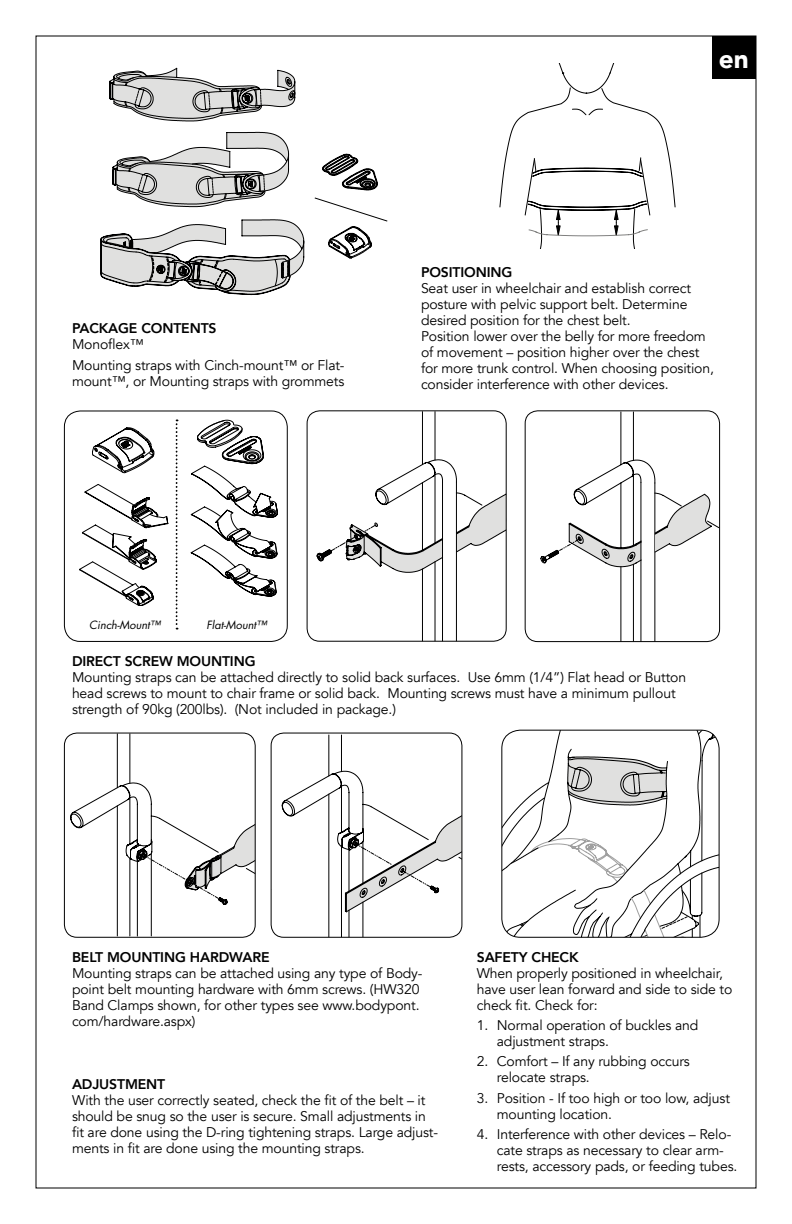
<style>
.page{position:relative;width:792px;height:1224px;background:#fff}
.page>*{position:absolute;margin:0;border:0;box-sizing:border-box;transform-origin:0 0}
.t1{font:900 26px "Avenir";color:#fff}
.t2{font:14px/16px "Avenir";letter-spacing:-.01em;color:#000}
.t3{font:800 14px "Avenir";letter-spacing:-.01em;color:#000}
.t4{font:italic 11.2px "Futura";color:#000}
</style>
<div class="page">
<div style="left:712px;top:36px;width:44px;height:43px;background:#000"></div>
<svg style="left:500px;top:63px;width:175px;height:186px"></svg>
<div style="left:64px;top:411px;width:224px;height:231px;border:1px solid #000;border-radius:16px"></div>
<svg style="left:79px;top:419px;width:199px;height:211px"></svg>
<svg style="left:316px;top:550px;width:12px;height:12px"></svg>
<svg style="left:345px;top:412px;width:161px;height:228px"></svg>
<div style="left:307px;top:410px;width:200px;height:232px;border:1px solid #000;border-radius:13px"></div>
<svg style="left:525px;top:411px;width:195px;height:231px"></svg>
<div style="left:525px;top:410px;width:195px;height:232px;border:1px solid #000;border-radius:13px"></div>
<svg style="left:502px;top:730px;width:216px;height:207px"></svg>
<div style="left:501px;top:730px;width:219px;height:208px;border:1px solid #000;border-radius:18px"></div>
<svg style="left:70px;top:733px;width:185px;height:204px"></svg>
<div style="left:64px;top:733px;width:192px;height:205px;border:1px solid #000;border-radius:13px"></div>
<svg style="left:271px;top:733px;width:191px;height:204px"></svg>
<div style="left:271px;top:733px;width:191px;height:205px;border:1px solid #000;border-radius:13px"></div>
<svg style="left:100px;top:234px;width:185px;height:61px"></svg>
<svg style="left:109px;top:67px;width:187px;height:33px"></svg>
<svg style="left:113px;top:82px;width:258px;height:204px"></svg>
<svg style="left:322px;top:154px;width:56px;height:36px"></svg>
<svg style="left:314px;top:197px;width:74px;height:62px"></svg>
<h1 class="t1" style="left:719px;top:37px;width:31px">en</h1>
<p class="t3" style="left:72px;top:318px;width:146px">PACKAGE CONTENTS</p>
<p class="t2" style="left:72px;top:335px;width:274px;line-height:20.4px">Monoflex™<br>Mounting straps with Cinch-mount™ or Flat-</p>
<p class="t2" style="left:72px;top:373px;width:274px">mount™, or Mounting straps with grommets</p>
<p class="t3" style="left:421px;top:262px;width:93px">POSITIONING</p>
<p class="t2" style="left:421px;top:281px;width:294px">Seat user in wheelchair and establish correct posture with pelvic support belt. Determine desired position for the chest belt.<br>Position lower over the belly for more freedom of movement – position higher over the chest for more trunk control. When choosing position, consider interference with other devices.</p>
<p class="t4" style="left:89px;top:617px;width:73px">Cinch-Mount™</p>
<p class="t4" style="left:207px;top:617px;width:62px">Flat-Mount™</p>
<p class="t3" style="left:72px;top:650px;width:185px">DIRECT SCREW MOUNTING</p>
<p class="t2" style="left:72px;top:670px;width:616px">Mounting straps can be attached directly to solid back surfaces. Use 6mm (1/4”) Flat head or Button head screws to mount to chair frame or solid back. Mounting screws must have a minimum pullout strength of 90kg (200lbs). (Not included in package.)</p>
<p class="t3" style="left:72px;top:946px;width:199px">BELT MOUNTING HARDWARE</p>
<p class="t2" style="left:72px;top:965px;width:352px">Mounting straps can be attached using any type of Body&shy;point belt mounting hardware with 6mm screws. (HW320<br>Band Clamps shown, for other types see www.bodypont. com/hardware.aspx)</p>
<p class="t3" style="left:72px;top:1074px;width:95px">ADJUSTMENT</p>
<p class="t2" style="left:72px;top:1093px;width:368px">With the user correctly seated, check the fit of the belt – it should be snug so the user is secure. Small adjustments in fit are done using the D-ring tightening straps. Large adjust&shy;ments in fit are done using the mounting straps.</p>
<p class="t3" style="left:477px;top:946px;width:103px">SAFETY CHECK</p>
<p class="t2" style="left:477px;top:965px;width:257px">When properly positioned in wheelchair, have user lean forward and side to side to check fit. Check for:</p>
<p class="t2" style="left:497px;top:1018px;width:203px;text-indent:-20px">1. Normal operation of buckles and adjustment straps.</p>
<p class="t2" style="left:497px;top:1054px;width:195px;text-indent:-20px">2. Comfort – If any rubbing occurs relocate straps.</p>
<p class="t2" style="left:497px;top:1090px;width:235px;text-indent:-20px">3. Position - If too high or too low, adjust mounting location.</p>
<p class="t2" style="left:497px;top:1127px;width:242px;text-indent:-20px">4. Interference with other devices – Relo&shy;cate straps as necessary to clear arm&shy;rests, accessory pads, or feeding tubes.</p>
</div>
